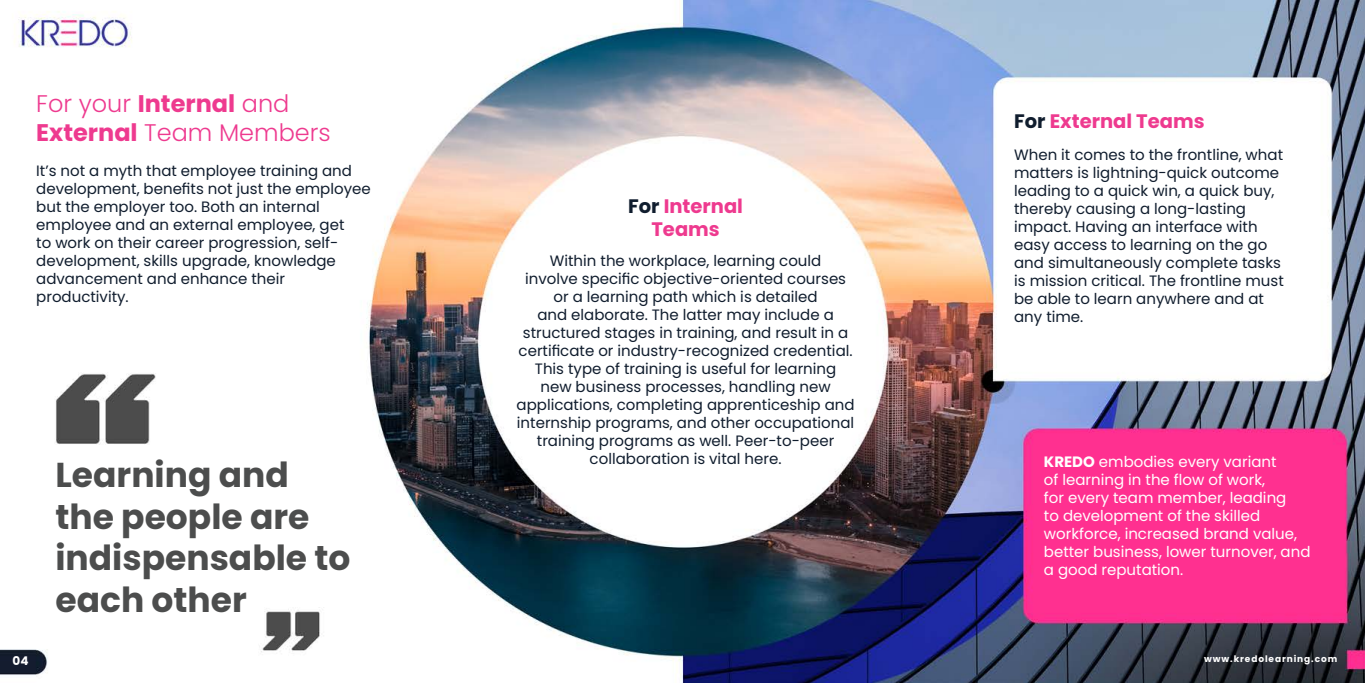
<style>
.page{position:relative;width:1365px;height:683px;background:#fff}
.page>*{position:absolute;margin:0;border:0;box-sizing:border-box;transform-origin:0 0}
.t1{font:700 34.5px/41.4px "Poppins";color:#4c4d4d}
.t2{font:300 24px/28.8px "Poppins";color:#ee3a8f}
.t3{font:700 19.5px/23.4px "Poppins";color:#ee3a8f;text-align:center}
.t4{font:15px/18px "Poppins";color:#101d2e}
.t5{font:15px/18px "Poppins";color:#fff}
.t6{font:700 12px "Poppins";color:#fff}
.t7{font:700 9px "Poppins";letter-spacing:.1em;color:#fff}
.s1{font-weight:700}
.s2{color:#101d2e}
</style>
<div class="page">
<img style="left:0;top:0;width:1365px;height:682px">
<h2 class="t2" style="left:36px;top:90px;width:296px">For your <span class="s1">Internal</span> and<br><span class="s1">External</span> Team Members</h2>
<p class="t4" style="left:36px;top:162px;width:336px">It’s not a myth that employee training and development, benefits not just the employee but the employer too. Both an internal employee and an external employee, get<br>to work on their career progression, self&shy;development, skills upgrade, knowledge advancement and enhance their productivity.</p>
<h1 class="t1" style="left:55px;top:454px;width:297px">Learning and the people are indispensable to each other</h1>
<h3 class="t3" style="left:628px;top:194px;width:116px"><span class="s2">For</span> Internal<br>Teams</h3>
<p class="t4" style="left:517px;top:251px;width:339px;text-align:center">Within the workplace, learning could<br>involve specific objective-oriented courses or a learning path which is detailed<br>and elaborate. The latter may include a structured stages in training, and result in a certificate or industry-recognized credential.<br>This type of training is useful for learning<br>new business processes, handling new applications, completing apprenticeship and internship programs, and other occupational training programs as well. Peer-to-peer collaboration is vital here.</p>
<h3 class="t3" style="left:1014px;top:109px;width:192px"><span class="s2">For</span> External Teams</h3>
<p class="t4" style="left:1014px;top:146px;width:271px">When it comes to the frontline, what matters is lightning-quick outcome leading to a quick win, a quick buy, thereby causing a long-lasting impact. Having an interface with easy access to learning on the go and simultaneously complete tasks is mission critical. The frontline must be able to learn anywhere and at any time.</p>
<p class="t5" style="left:1044px;top:453px;width:268px"><span class="s1">KREDO</span> embodies every variant<br>of learning in the flow of work,<br>for every team member, leading<br>to development of the skilled workforce, increased brand value, better business, lower turnover, and a good reputation.</p>
<p class="t6" style="left:13px;top:653px;width:17px">04</p>
<p class="t7" style="left:1204px;top:654px;width:135px">www.kredolearning.com</p>
</div>
